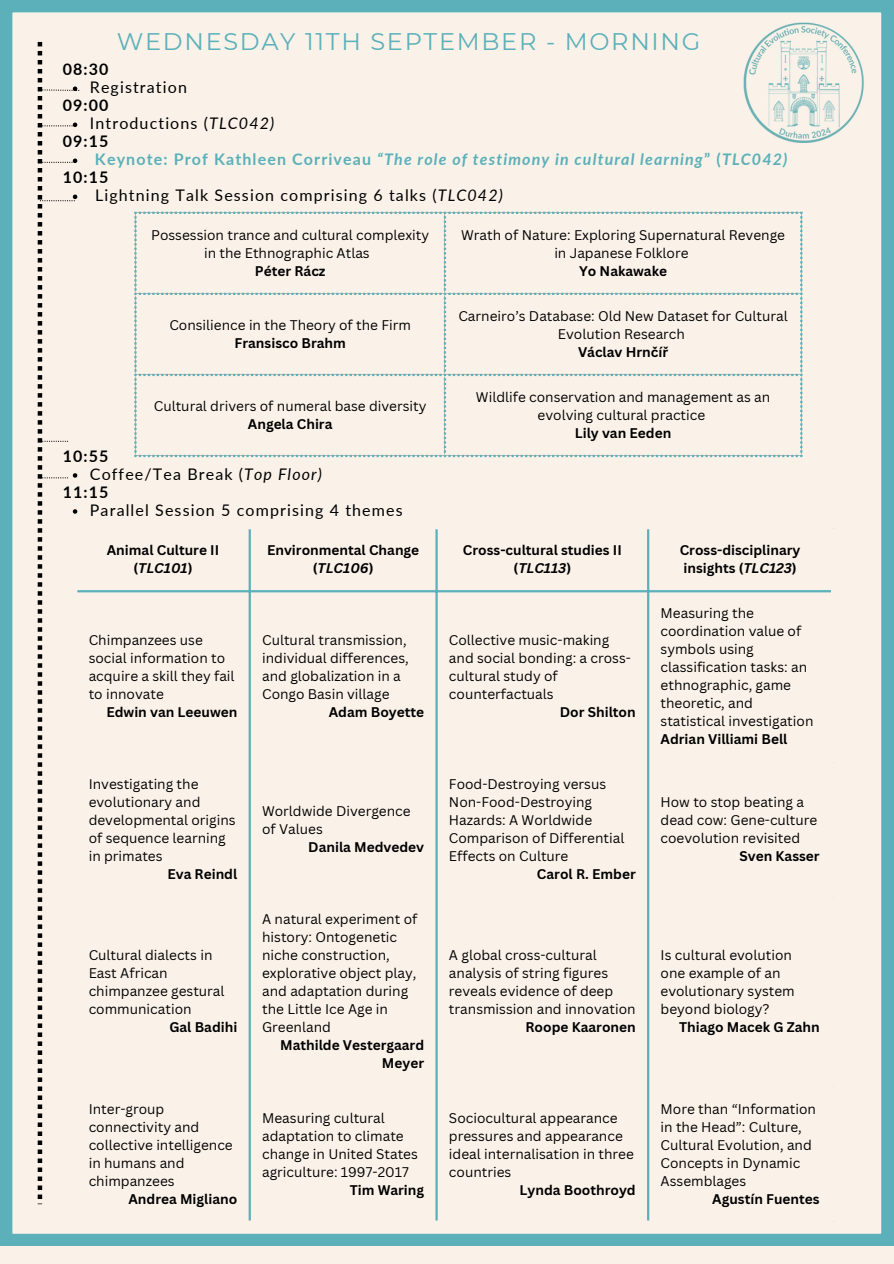
<style>
.page{position:relative;width:894px;height:1264px;background:#fff}
.page>*{position:absolute;margin:0;border:0;box-sizing:border-box;transform-origin:0 0}
.t1{font:24px "Montserrat";letter-spacing:.07em;color:#5bb0b9}
.t2{font:16.05px "Lato";letter-spacing:.07em;color:#000}
.t3{font:italic 700 16.05px "Lato";letter-spacing:.07em;color:#5bb0b9}
.t4{font:700 16.05px "Lato";letter-spacing:.07em;color:#000}
.t5{font:13.65px/18px "Canva Sans";color:#000}
.t6{font:700 13.65px/18px "Canva Sans";color:#000;text-align:center}
.s1{font-style:italic}
.s2{font-style:normal}
.s3{font-weight:700}
</style>
<div class="page">
<div style="left:0;top:0;width:893px;height:1245px;background:#faf2e9"></div>
<div style="left:647px;top:528px;width:185px;height:63px;background:#faf2e9"></div>
<hr style="left:75px;top:529px;width:2px;height:691px;background:#faf2e9">
<hr style="left:830px;top:529px;width:3px;height:691px;background:#faf2e9">
<hr style="left:75px;top:527px;width:758px;height:2px;background:#faf2e9">
<hr style="left:75px;top:761px;width:758px;height:2px;background:#faf2e9">
<hr style="left:75px;top:896px;width:758px;height:2px;background:#faf2e9">
<hr style="left:75px;top:1085px;width:758px;height:2px;background:#faf2e9">
<hr style="left:75px;top:1220px;width:758px;height:2px;background:#faf2e9">
<hr style="left:248px;top:529px;width:3px;height:691px;background:#5bb0b9">
<hr style="left:435px;top:529px;width:2px;height:691px;background:#5bb0b9">
<hr style="left:647px;top:529px;width:2px;height:691px;background:#5bb0b9">
<hr style="left:77px;top:590px;width:753px;height:2px;background:#5bb0b9">
<div style="left:134px;top:212px;width:312px;height:245px;background:#faf2e9"></div>
<div style="left:448px;top:212px;width:354px;height:245px;background:#faf2e9"></div>
<img style="left:743px;top:21px;width:122px;height:122px">
<svg style="left:38px;top:42px;width:41px;height:1162px;background:#ece4dc"></svg>
<p class="t1" style="left:117px;top:27px;width:584px">WEDNESDAY 11TH SEPTEMBER - MORNING</p>
<p class="t4" style="left:63px;top:59px;width:47px">08:30</p>
<p class="t2" style="left:90px;top:77px;width:98px">Registration</p>
<p class="t4" style="left:63px;top:95px;width:47px">09:00</p>
<p class="t2" style="left:90px;top:113px;width:186px">Introductions (<span class="s1">TLC042)</span></p>
<p class="t4" style="left:63px;top:131px;width:47px">09:15</p>
<p class="t3" style="left:95px;top:149px;width:693px"><span class="s2">Keynote: Prof Kathleen Corriveau</span> “The role of testimony in cultural learning<span class="s2">” (</span>TLC042)</p>
<p class="t4" style="left:63px;top:167px;width:47px">10:15</p>
<p class="t2" style="left:95px;top:185px;width:409px">Lightning Talk Session comprising 6 talks (<span class="s1">TLC042)</span></p>
<p class="t5" style="left:151px;top:225px;width:279px;text-align:center">Possession trance and cultural complexity in the Ethnographic Atlas</p>
<p class="t6" style="left:255px;top:261px;width:72px">Péter Rácz</p>
<p class="t5" style="left:461px;top:225px;width:325px;text-align:center">Wrath of Nature: Exploring Supernatural Revenge in Japanese Folklore</p>
<p class="t6" style="left:579px;top:261px;width:89px">Yo Nakawake</p>
<p class="t5" style="left:169px;top:315px;width:243px;text-align:center">Consilience in the Theory of the Firm<br><span class="s3">Fransisco Brahm</span></p>
<p class="t5" style="left:458px;top:306px;width:331px;text-align:center">Carneiro’s Database: Old New Dataset for Cultural<br>Evolution Research</p>
<p class="t6" style="left:578px;top:342px;width:92px">Václav Hrnčíř</p>
<p class="t5" style="left:154px;top:396px;width:274px;text-align:center">Cultural drivers of numeral base diversity<br><span class="s3">Angela Chira</span></p>
<p class="t5" style="left:476px;top:387px;width:296px;text-align:center">Wildlife conservation and management as an evolving cultural practice</p>
<p class="t6" style="left:574px;top:423px;width:98px">Lily van Eeden</p>
<p class="t4" style="left:63px;top:446px;width:47px">10:55</p>
<p class="t2" style="left:90px;top:464px;width:233px">Coffee/Tea Break (<span class="s1">Top Floor)</span></p>
<p class="t4" style="left:63px;top:482px;width:47px">11:15</p>
<p class="t2" style="left:90px;top:500px;width:314px">Parallel Session 5 comprising 4 themes</p>
<p class="t6" style="left:107px;top:541px;width:114px">Animal Culture II (<span class="s1">TLC101</span>)</p>
<h1 class="t6" style="left:267px;top:541px;width:154px">Environmental Change (<span class="s1">TLC106</span>)</h1>
<h2 class="t6" style="left:463px;top:541px;width:160px">Cross-cultural studies II (<span class="s1">TLC113</span>)</h2>
<p class="t6" style="left:679px;top:541px;width:122px;text-align:left">Cross-disciplinary insights (<span class="s1">TLC123</span>)</p>
<h2 class="t5" style="left:89px;top:631px;width:147px">Chimpanzees use social information to acquire a skill they fail to innovate</h2>
<p class="t6" style="left:106px;top:703px;width:132px">Edwin van Leeuwen</p>
<p class="t5" style="left:89px;top:775px;width:148px">Investigating the evolutionary and developmental origins of sequence learning in primates</p>
<p class="t6" style="left:167px;top:865px;width:71px">Eva Reindl</p>
<p class="t5" style="left:89px;top:946px;width:137px">Cultural dialects in<br>East African chimpanzee gestural communication</p>
<h2 class="t6" style="left:169px;top:1018px;width:69px">Gal Badihi</h2>
<p class="t5" style="left:89px;top:1099px;width:145px">Inter-group connectivity and collective intelligence in humans and chimpanzees</p>
<p class="t6" style="left:128px;top:1189px;width:110px">Andrea Migliano</p>
<h2 class="t5" style="left:262px;top:631px;width:148px">Cultural transmission, individual differences, and globalization in a<br>Congo Basin village</h2>
<p class="t6" style="left:329px;top:703px;width:97px">Adam Boyette</p>
<p class="t5" style="left:262px;top:802px;width:150px">Worldwide Divergence of Values</p>
<p class="t6" style="left:308px;top:838px;width:117px">Danila Medvedev</p>
<p class="t5" style="left:262px;top:910px;width:157px">A natural experiment of history: Ontogenetic niche construction, explorative object play, and adaptation during the Little Ice Age in<br>Greenland</p>
<h2 class="t6" style="left:280px;top:1036px;width:145px;text-align:right">Mathilde Vestergaard<br>Meyer</h2>
<p class="t5" style="left:262px;top:1108px;width:157px">Measuring cultural adaptation to climate change in United States agriculture: 1997-2017</p>
<p class="t6" style="left:349px;top:1180px;width:76px">Tim Waring</p>
<h2 class="t5" style="left:449px;top:631px;width:183px">Collective music-making and social bonding: a cross&shy;cultural study of counterfactuals</h2>
<p class="t6" style="left:559px;top:703px;width:77px">Dor Shilton</p>
<p class="t5" style="left:449px;top:775px;width:177px">Food-Destroying versus<br>Non-Food-Destroying<br>Hazards: A Worldwide<br>Comparison of Differential<br>Effects on Culture</p>
<p class="t6" style="left:537px;top:865px;width:100px">Carol R. Ember</p>
<p class="t5" style="left:660px;top:604px;width:154px">Measuring the coordination value of symbols using classification tasks: an ethnographic, game theoretic, and statistical investigation<br><span class="s3">Adrian Villiami Bell</span></p>
<p class="t5" style="left:660px;top:793px;width:158px">How to stop beating a dead cow: Gene-culture coevolution revisited</p>
<p class="t6" style="left:739px;top:847px;width:82px">Sven Kasser</p>
<p class="t5" style="left:449px;top:946px;width:188px">A global cross-cultural analysis of string figures reveals evidence of deep transmission and innovation</p>
<p class="t6" style="left:525px;top:1018px;width:112px">Roope Kaaronen</p>
<p class="t5" style="left:660px;top:946px;width:136px">Is cultural evolution one example of an evolutionary system beyond biology?</p>
<p class="t6" style="left:678px;top:1018px;width:142px">Thiago Macek G Zahn</p>
<p class="t5" style="left:449px;top:1108px;width:186px">Sociocultural appearance pressures and appearance ideal internalisation in three countries</p>
<p class="t6" style="left:519px;top:1180px;width:118px">Lynda Boothroyd</p>
<p class="t5" style="left:660px;top:1099px;width:157px">More than “Information in the Head”: Culture,<br>Cultural Evolution, and<br>Concepts in Dynamic<br>Assemblages</p>
<p class="t6" style="left:712px;top:1189px;width:109px">Agustín Fuentes</p>
</div>
